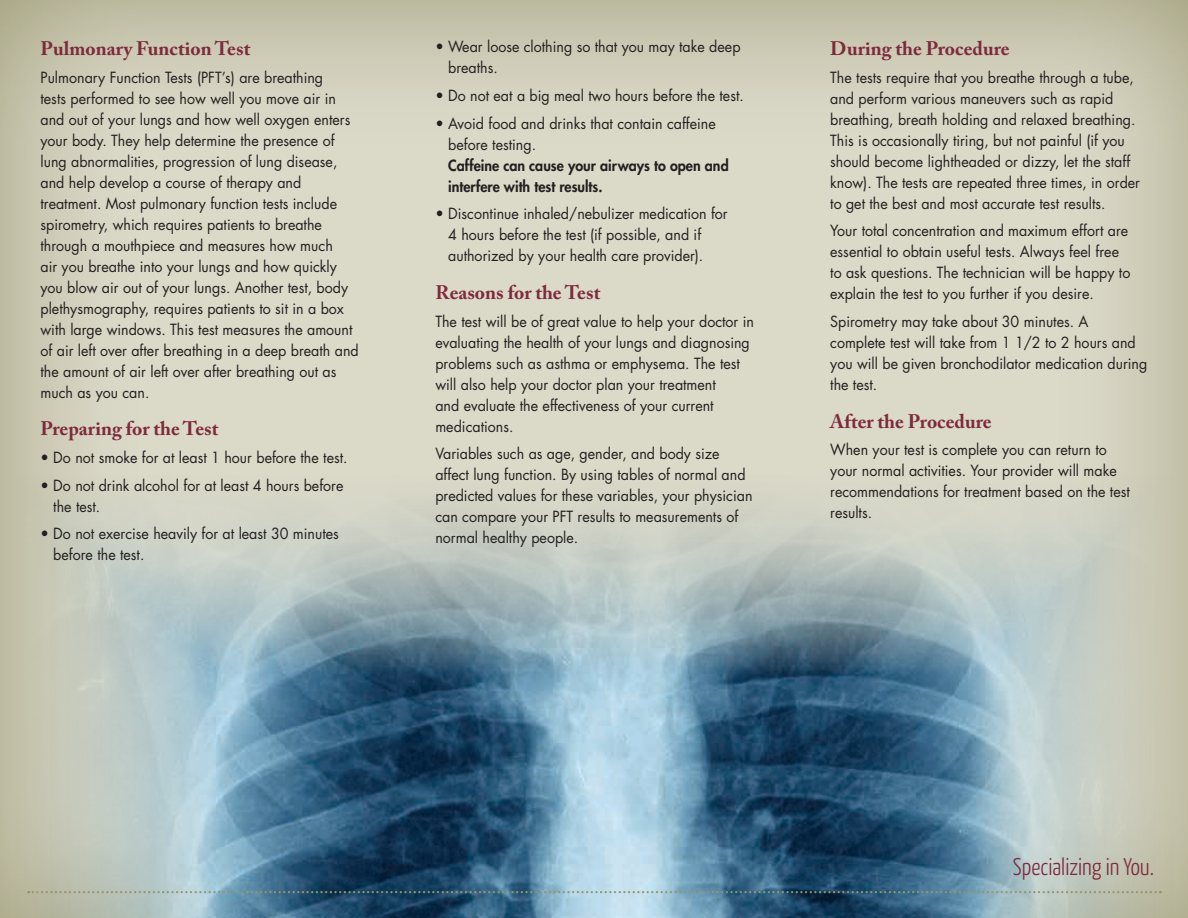
<style>
.page{position:relative;width:1188px;height:918px;background:#fff}
.page>*{position:absolute;margin:0;border:0;box-sizing:border-box;transform-origin:0 0}
.t1{font:300 24px "Yanone Kaffeesatz";color:#7e2a3d}
.t2{font:700 19.5px "Adobe Caslon Pro";color:#7e2a3d}
.t3{font:15px/21px "Futura";color:#231f20;scale:.95 1}
.t4{font:800 15px/21px "Futura";color:#231f20;scale:.95 1}
</style>
<div class="page">
<div style="left:0;top:0;width:1188px;height:918px;background:#979568;opacity:.76"></div>
<img style="left:0;top:459px;width:1188px;height:459px">
<svg style="left:28px;top:891px;width:1133px;height:2px;background:#7d9089"></svg>
<h2 class="t2" style="left:40px;top:37px;width:211px">Pulmonary Function Test</h2>
<p class="t3" style="left:40px;top:66px;width:337px">Pulmonary Function Tests (PFT’s) are breathing<br>tests performed to see how well you move air in and out of your lungs and how well oxygen enters your body. They help determine the presence of lung abnormalities, progression of lung disease, and help develop a course of therapy and treatment. Most pulmonary function tests include spirometry, which requires patients to breathe through a mouthpiece and measures how much<br>air you breathe into your lungs and how quickly you blow air out of your lungs. Another test, body plethysmography, requires patients to sit in a box with large windows. This test measures the amount of air left over after breathing in a deep breath and the amount of air left over after breathing out as much as you can.</p>
<h2 class="t2" style="left:40px;top:417px;width:179px">Preparing for the Test</h2>
<p class="t3" style="left:40px;top:447px;width:325px">• Do not smoke for at least 1 hour before the test.</p>
<p class="t3" style="left:53px;top:474px;width:307px;text-indent:-13px">• Do not drink alcohol for at least 4 hours before the test.</p>
<p class="t3" style="left:53px;top:523px;width:302px;text-indent:-13px">• Do not exercise heavily for at least 30 minutes before the test.</p>
<p class="t3" style="left:448px;top:36px;width:309px;text-indent:-13px">• Wear loose clothing so that you may take deep breaths.</p>
<p class="t3" style="left:435px;top:85px;width:326px">• Do not eat a big meal two hours before the test.</p>
<p class="t3" style="left:448px;top:113px;width:283px;text-indent:-13px">• Avoid food and drinks that contain caffeine before testing.</p>
<p class="t4" style="left:448px;top:154px;width:297px">Caffeine can cause your airways to open and interfere with test results.</p>
<p class="t3" style="left:448px;top:203px;width:296px;text-indent:-13px">• Discontinue inhaled/nebulizer medication for<br>4 hours before the test (if possible, and if authorized by your health care provider).</p>
<h2 class="t2" style="left:435px;top:281px;width:166px">Reasons for the Test</h2>
<p class="t3" style="left:435px;top:311px;width:337px">The test will be of great value to help your doctor in evaluating the health of your lungs and diagnosing problems such as asthma or emphysema. The test will also help your doctor plan your treatment<br>and evaluate the effectiveness of your current medications.</p>
<p class="t3" style="left:435px;top:443px;width:335px">Variables such as age, gender, and body size affect lung function. By using tables of normal and predicted values for these variables, your physician can compare your PFT results to measurements of normal healthy people.</p>
<h2 class="t2" style="left:830px;top:37px;width:181px">During the Procedure</h2>
<p class="t3" style="left:830px;top:66px;width:328px">The tests require that you breathe through a tube, and perform various maneuvers such as rapid breathing, breath holding and relaxed breathing.<br>This is occasionally tiring, but not painful (if you should become lightheaded or dizzy, let the staff know). The tests are repeated three times, in order to get the best and most accurate test results.</p>
<p class="t3" style="left:830px;top:220px;width:317px">Your total concentration and maximum effort are essential to obtain useful tests. Always feel free to ask questions. The technician will be happy to explain the test to you further if you desire.</p>
<p class="t3" style="left:830px;top:311px;width:335px">Spirometry may take about 30 minutes. A complete test will take from 1 1/2 to 2 hours and you will be given bronchodilator medication during the test.</p>
<h2 class="t2" style="left:830px;top:409px;width:163px">After the Procedure</h2>
<p class="t3" style="left:830px;top:439px;width:317px">When your test is complete you can return to your normal activities. Your provider will make recommendations for treatment based on the test results.</p>
<h1 class="t1" style="left:1013px;top:852px;width:143px">Specializing in You.</h1>
</div>
